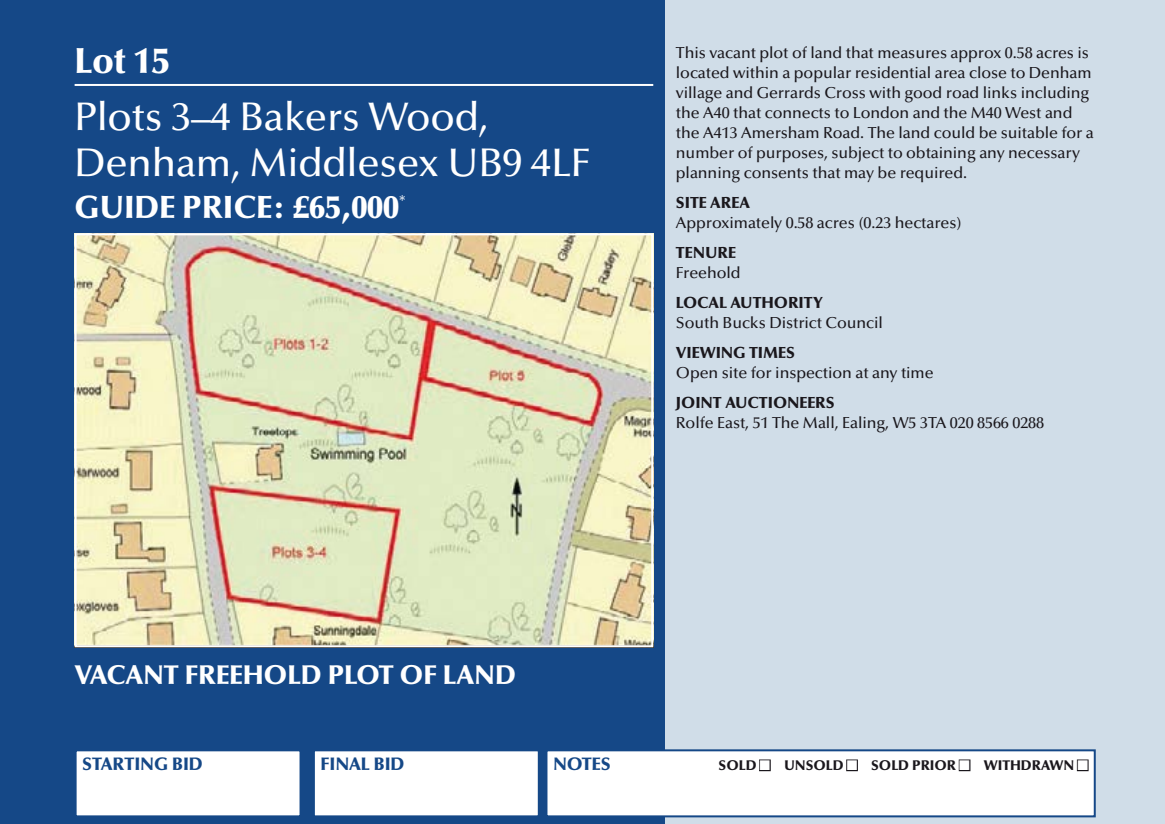
<style>
.page{position:relative;width:1165px;height:824px;background:#fff}
.page>*{position:absolute;margin:0;border:0;box-sizing:border-box;transform-origin:0 0}
.t1{font:500 40px/46px "Optima LT Std";letter-spacing:-.005em;color:#fff}
.t2{font:900 36px "Optima LT Std";color:#fff}
.t3{font:900 32px "Optima LT Std";letter-spacing:-.005em;color:#fff}
.t4{font:900 27px "Optima LT Std";letter-spacing:-.005em;color:#fff}
.t5{font:900 18px "Optima LT Std";letter-spacing:-.005em;color:#154887}
.t6{font:500 16px/20px "Optima LT Std";letter-spacing:-.005em;color:#1a171c}
.t7{font:900 16px "Optima LT Std";letter-spacing:-.005em;color:#1a171c}
.t8{font:900 14px "Optima LT Std";letter-spacing:-.005em;color:#1a171c}
.s1{color:#fff}
</style>
<div class="page">
<div style="left:630px;top:0;width:534px;height:824px;background:#d0dde8"></div>
<div style="left:0;top:0;width:664px;height:824px;background:#154887"></div>
<div style="left:76px;top:750px;width:224px;height:66px;background:#fff"></div>
<div style="left:75px;top:749px;width:226px;height:68px;border:2px solid #154887"></div>
<div style="left:314px;top:750px;width:224px;height:66px;background:#fff"></div>
<div style="left:313px;top:749px;width:226px;height:68px;border:2px solid #154887"></div>
<div style="left:546px;top:750px;width:548px;height:66px;background:#fff"></div>
<div style="left:759px;top:759px;width:11px;height:12px;border:2px solid #1a171c"></div>
<div style="left:846px;top:759px;width:11px;height:12px;border:2px solid #1a171c"></div>
<div style="left:958px;top:759px;width:12px;height:12px;border:2px solid #1a171c"></div>
<div style="left:1076px;top:759px;width:12px;height:12px;border:2px solid #1a171c"></div>
<div style="left:545px;top:749px;width:550px;height:68px;border:2px solid #154887"></div>
<img style="left:78px;top:236px;width:572px;height:408px">
<div style="left:75px;top:233px;width:578px;height:414px;border:2px solid #fff"></div>
<hr style="left:75px;top:84px;width:578px;height:2px;background:#fff">
<h2 class="t2" style="left:75px;top:39px;width:96px">Lot 15</h2>
<h1 class="t1" style="left:75px;top:95px;width:517px">Plots 3–4 Bakers Wood,<br>Denham, Middlesex UB9 4LF</h1>
<h3 class="t3" style="left:75px;top:189px;width:333px">GUIDE PRICE: £65,000<sup>*</sup></h3>
<p class="t6" style="left:676px;top:43px;width:419px">This vacant plot of land that measures approx 0.58 acres is located within a popular residential area close to Denham village and Gerrards Cross with good road links including the A40 that connects to London and the M40 West and the A413 Amersham Road. The land could be suitable for a number of purposes, subject to obtaining any necessary planning consents that may be required.</p>
<p class="t7" style="left:676px;top:193px;width:76px">SITE AREA</p>
<p class="t6" style="left:676px;top:213px;width:287px">Approximately 0.58 acres (0.23 hectares)</p>
<p class="t7" style="left:676px;top:243px;width:62px">TENURE</p>
<p class="t6" style="left:676px;top:263px;width:66px">Freehold</p>
<p class="t7" style="left:676px;top:293px;width:148px">LOCAL AUTHORITY</p>
<p class="t6" style="left:676px;top:313px;width:208px">South Bucks District Council</p>
<p class="t7" style="left:676px;top:343px;width:120px">VIEWING TIMES</p>
<p class="t6" style="left:676px;top:363px;width:259px">Open site for inspection at any time</p>
<p class="t7" style="left:676px;top:393px;width:160px">JOINT AUCTIONEERS</p>
<p class="t6" style="left:676px;top:413px;width:370px">Rolfe East, 51 The Mall, Ealing, W5 3TA 020 8566 0288</p>
<h3 class="t4" style="left:75px;top:659px;width:443px">VACANT FREEHOLD PLOT OF LAND</h3>
<p class="t5" style="left:82px;top:753px;width:122px">STARTING BID</p>
<p class="t5" style="left:320px;top:753px;width:86px">FINAL BID</p>
<p class="t5" style="left:553px;top:753px;width:59px">NOTES</p>
<p class="t8" style="left:718px;top:757px;width:371px">SOLD <span class="s1">■</span> UNSOLD <span class="s1">■</span> SOLD PRIOR <span class="s1">■</span> WITHDRAWN <span class="s1">■</span></p>
</div>
